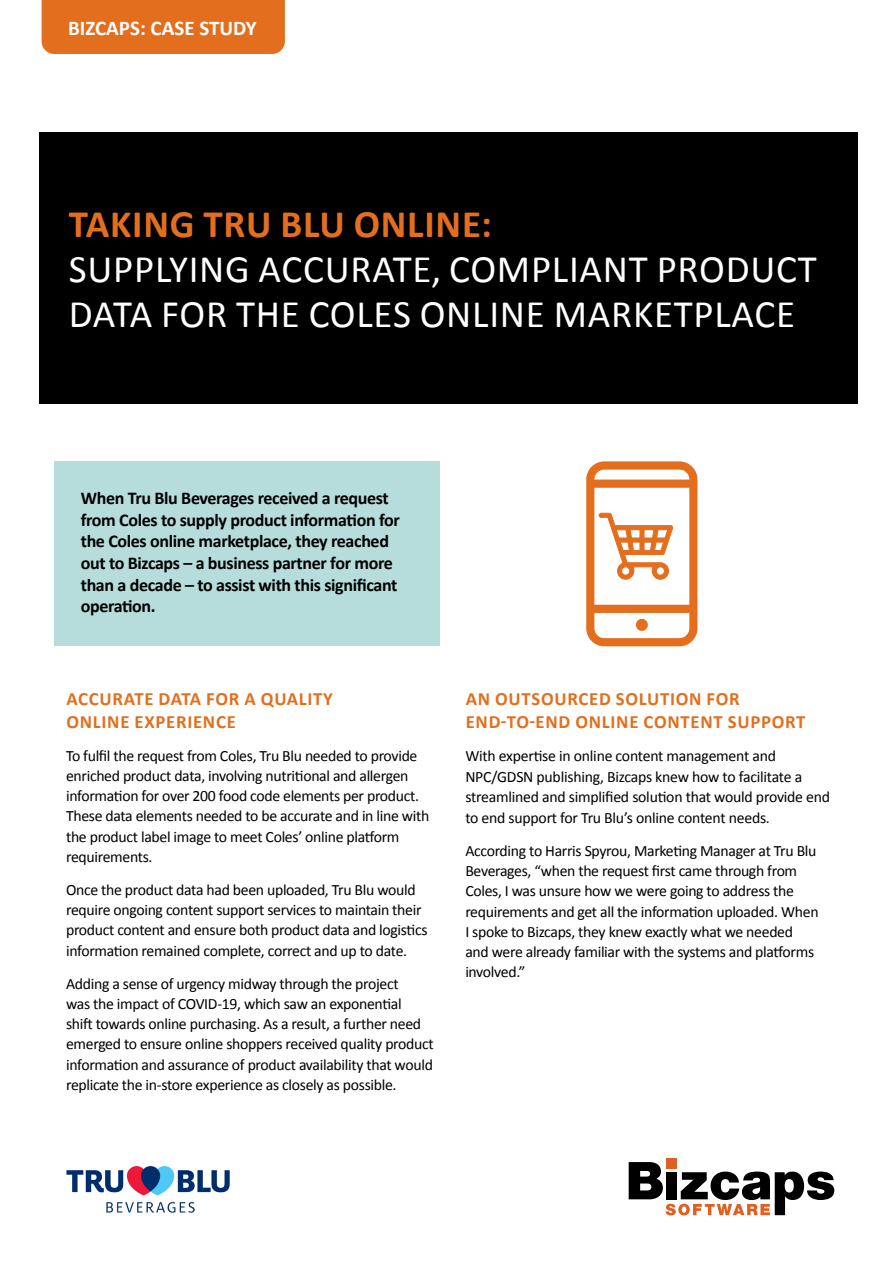
<style>
.page{position:relative;width:893px;height:1263px;background:#fff}
.page>*{position:absolute;margin:0;border:0;box-sizing:border-box;transform-origin:0 0}
.t1{font:39px/45px "Calibri";letter-spacing:.02em;color:#fff}
.t2{font:700 39px "Calibri";letter-spacing:.02em;color:#e36f1e}
.t3{font:700 21px "Calibri";color:#fff}
.t4{font:700 18.75px/22.5px "Calibri";letter-spacing:.04em;color:#e36f1e}
.t5{font:700 18px/21.6px "Calibri";letter-spacing:-.02em;color:#000}
.t6{font:15.75px/20.2px "Calibri";letter-spacing:-.02em;color:#000}
</style>
<div class="page">
<svg style="left:629px;top:1162px;width:205px;height:53px"></svg>
<div style="left:666px;top:1159px;width:11px;height:10px;background:#df6020"></div>
<div style="left:666px;top:1172px;width:11px;height:27px;background:#000"></div>
<div style="left:54px;top:461px;width:386px;height:185px;background:#b6dcdb"></div>
<div style="left:42px;top:0;width:243px;height:54px;background:#e36f1e"></div>
<div style="left:39px;top:132px;width:818px;height:271px;background:#000"></div>
<img style="left:66px;top:1165px;width:164px;height:48px">
<svg style="left:586px;top:461px;width:111px;height:185px"></svg>
<div style="left:636px;top:619px;width:12px;height:12px;background:#e36f1e;border-radius:50%"></div>
<h2 class="t3" style="left:68px;top:14px;width:190px">BIZCAPS: CASE STUDY</h2>
<h1 class="t2" style="left:69px;top:199px;width:424px">TAKING TRU BLU ONLINE:</h1>
<h1 class="t1" style="left:69px;top:247px;width:750px">SUPPLYING ACCURATE, COMPLIANT PRODUCT<br>DATA FOR THE COLES ONLINE MARKETPLACE</h1>
<p class="t5" style="left:81px;top:487px;width:321px">When Tru Blu Beverages received a request from Coles to supply product information for the Coles online marketplace, they reached out to Bizcaps – a business partner for more than a decade – to assist with this significant operation.</p>
<p class="t4" style="left:66px;top:687px;width:268px">ACCURATE DATA FOR A QUALITY<br>ONLINE EXPERIENCE</p>
<p class="t6" style="left:66px;top:745px;width:365px">To fulfil the request from Coles, Tru Blu needed to provide enriched product data, involving nutritional and allergen information for over 200 food code elements per product.<br>These data elements needed to be accurate and in line with the product label image to meet Coles’ online platform requirements.</p>
<p class="t6" style="left:66px;top:879px;width:363px">Once the product data had been uploaded, Tru Blu would require ongoing content support services to maintain their product content and ensure both product data and logistics information remained complete, correct and up to date.</p>
<p class="t6" style="left:66px;top:973px;width:369px">Adding a sense of urgency midway through the project<br>was the impact of COVID-19, which saw an exponential<br>shift towards online purchasing. As a result, a further need emerged to ensure online shoppers received quality product information and assurance of product availability that would replicate the in-store experience as closely as possible.</p>
<p class="t4" style="left:466px;top:687px;width:341px">AN OUTSOURCED SOLUTION FOR<br>END-TO-END ONLINE CONTENT SUPPORT</p>
<p class="t6" style="left:465px;top:745px;width:366px;line-height:20.7px">With expertise in online content management and NPC/GDSN publishing, Bizcaps knew how to facilitate a streamlined and simplified solution that would provide end to end support for Tru Blu’s online content needs.</p>
<p class="t6" style="left:465px;top:840px;width:355px">According to Harris Spyrou, Marketing Manager at Tru Blu Beverages, “when the request first came through from Coles, I was unsure how we were going to address the requirements and get all the information uploaded. When I spoke to Bizcaps, they knew exactly what we needed and were already familiar with the systems and platforms involved.”</p>
</div>
